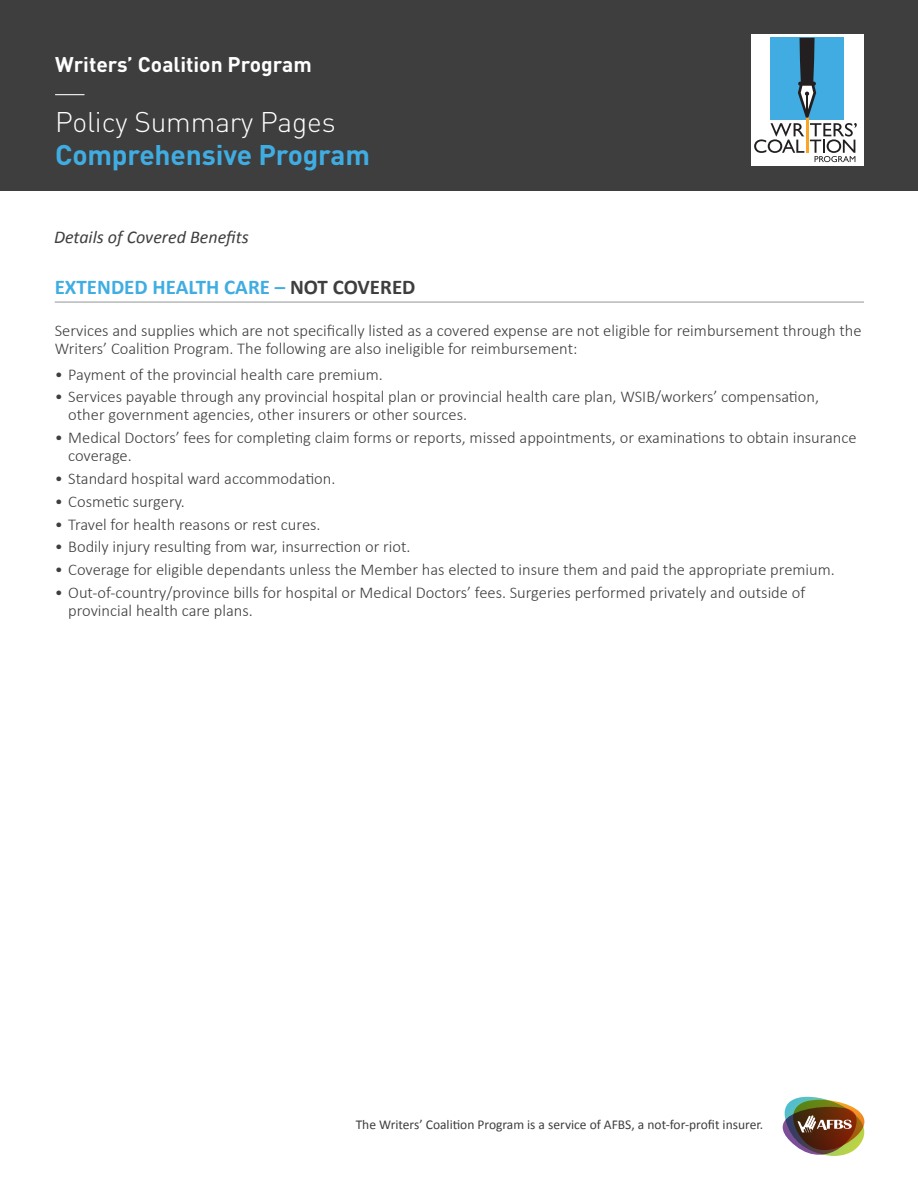
<style>
.page{position:relative;width:918px;height:1188px;background:#fff}
.page>*{position:absolute;margin:0;border:0;box-sizing:border-box;transform-origin:0 0}
.t1{font:700 28.05px "DIN Pro";letter-spacing:-.005em;color:#40ade2}
.t2{font:300 28.05px "DIN Pro";letter-spacing:-.005em;color:#fff}
.t3{font:700 21px "Calibri";color:#40ade2}
.t4{font:700 21px "DIN Pro";color:#fff}
.t5{font:italic 18px "Calibri";color:#3e3e3f}
.t6{font:300 16.5px/18px "Calibri";color:#3e3e3f}
.t7{font:13.5px "Calibri";color:#3e3e3f}
.s1{color:#3e3e3f}
</style>
<div class="page">
<hr style="left:55px;top:302px;width:809px;height:1px;background:#939598">
<div style="left:0;top:0;width:918px;height:190px;background:#3e3e3f"></div>
<svg style="left:55px;top:94px;width:29px;height:1px"></svg>
<div style="left:751px;top:34px;width:113px;height:131px;background:#fff"></div>
<svg style="left:754px;top:38px;width:103px;height:124px"></svg>
<img style="left:782px;top:1096px;width:83px;height:60px">
<p class="t4" style="left:55px;top:46px;width:258px">Writers’ Coalition Program</p>
<h1 class="t2" style="left:55px;top:100px;width:282px">Policy Summary Pages</h1>
<h1 class="t1" style="left:55px;top:131px;width:316px">Comprehensive Program</h1>
<p class="t5" style="left:54px;top:225px;width:196px">Details of Covered Benefits</p>
<p class="t3" style="left:55px;top:274px;width:362px">EXTENDED HEALTH CARE – <span class="s1">NOT COVERED</span></p>
<p class="t6" style="left:55px;top:321px;width:808px">Services and supplies which are not specifically listed as a covered expense are not eligible for reimbursement through the<br>Writers’ Coalition Program. The following are also ineligible for reimbursement:</p>
<p class="t6" style="left:55px;top:365px;width:330px">• Payment of the provincial health care premium.</p>
<p class="t6" style="left:68px;top:388px;width:752px;text-indent:-13px">• Services payable through any provincial hospital plan or provincial health care plan, WSIB/workers’ compensation, other government agencies, other insurers or other sources.</p>
<p class="t6" style="left:68px;top:429px;width:790px;text-indent:-13px">• Medical Doctors’ fees for completing claim forms or reports, missed appointments, or examinations to obtain insurance coverage.</p>
<p class="t6" style="left:55px;top:469px;width:282px">• Standard hospital ward accommodation.</p>
<p class="t6" style="left:55px;top:492px;width:132px">• Cosmetic surgery.</p>
<p class="t6" style="left:55px;top:515px;width:267px">• Travel for health reasons or rest cures.</p>
<p class="t6" style="left:55px;top:538px;width:357px">• Bodily injury resulting from war, insurrection or riot.</p>
<p class="t6" style="left:55px;top:561px;width:782px">• Coverage for eligible dependants unless the Member has elected to insure them and paid the appropriate premium.</p>
<p class="t6" style="left:68px;top:583px;width:739px;text-indent:-13px">• Out-of-country/province bills for hospital or Medical Doctors’ fees. Surgeries performed privately and outside of provincial health care plans.</p>
<p class="t7" style="left:356px;top:1116px;width:409px">The Writers’ Coalition Program is a service of AFBS, a not-for-profit insurer.</p>
</div>
